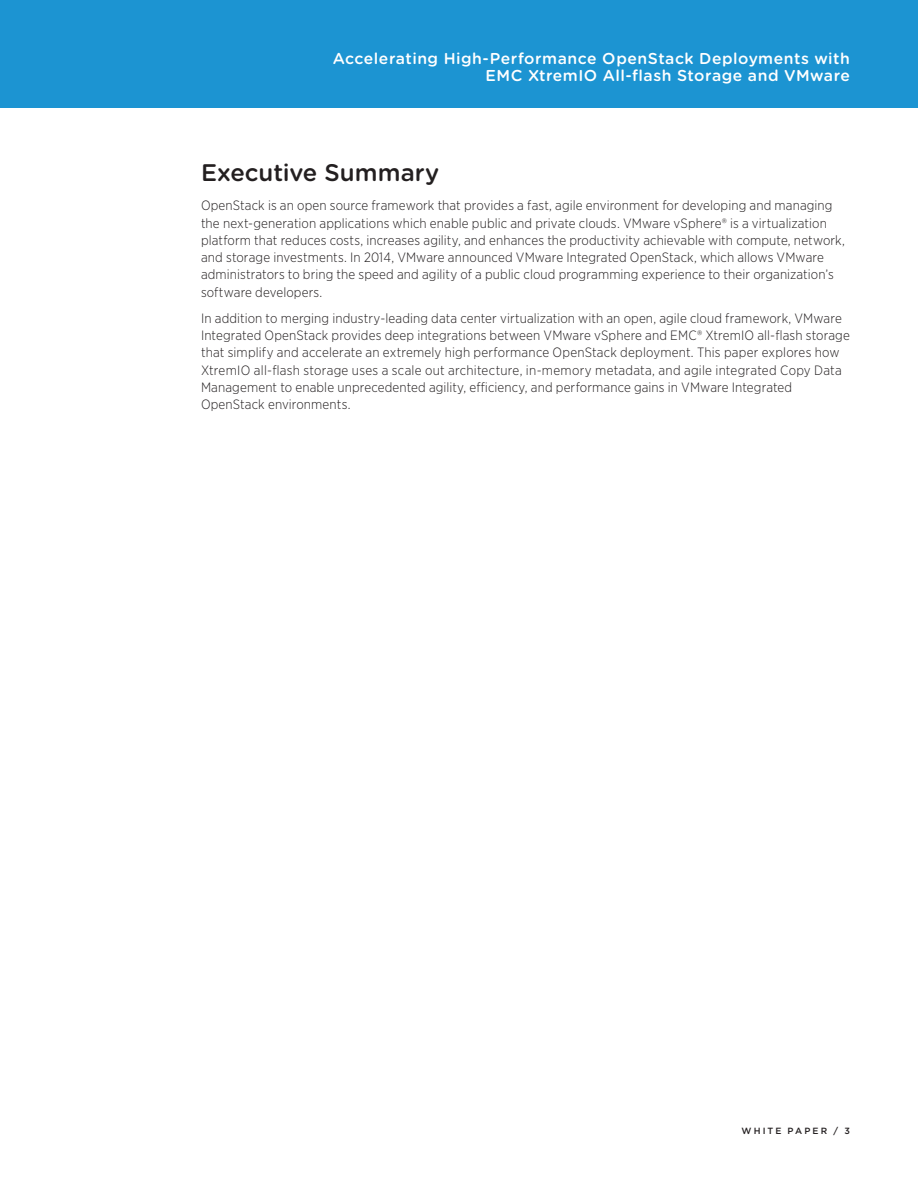
<style>
.page{position:relative;width:918px;height:1188px;background:#fff}
.page>*{position:absolute;margin:0;border:0;box-sizing:border-box;transform-origin:0 0}
._3_Main_Body_Head{font:500 24px "Gotham Rounded";color:#231f20}
.t1{font:500 15.75px/17.2px "Gotham Rounded";letter-spacing:.03em;color:#fff;text-align:right}
._5a_Body{font:300 13.5px/17.2px "Gotham Narrow";letter-spacing:.01em;color:#231f20}
.Folio{font:500 9px "Gotham";letter-spacing:.23em;color:#231f20}
</style>
<div class="page">
<div style="left:0;top:0;width:918px;height:108px;background:#1c94d2"></div>
<p class="t1" style="left:333px;top:49px;width:519px">Accelerating High-Performance OpenStack Deployments with<br>EMC XtremIO All-flash Storage and VMware</p>
<p class="_3_Main_Body_Head" style="left:201px;top:156px;width:240px">Executive Summary</p>
<p class="_5a_Body" style="left:201px;top:197px;width:645px">OpenStack is an open source framework that provides a fast, agile environment for developing and managing the next-generation applications which enable public and private clouds. VMware vSphere® is a virtualization platform that reduces costs, increases agility, and enhances the productivity achievable with compute, network, and storage investments. In 2014, VMware announced VMware Integrated OpenStack, which allows VMware administrators to bring the speed and agility of a public cloud programming experience to their organization’s software developers.</p>
<p class="_5a_Body" style="left:201px;top:309px;width:650px">In addition to merging industry-leading data center virtualization with an open, agile cloud framework, VMware Integrated OpenStack provides deep integrations between VMware vSphere and EMC® XtremIO all-flash storage that simplify and accelerate an extremely high performance OpenStack deployment. This paper explores how XtremIO all-flash storage uses a scale out architecture, in-memory metadata, and agile integrated Copy Data Management to enable unprecedented agility, efficiency, and performance gains in VMware Integrated OpenStack environments.</p>
<p class="Folio" style="left:742px;top:1125px;width:110px">WHITE PAPER / 3</p>
</div>
